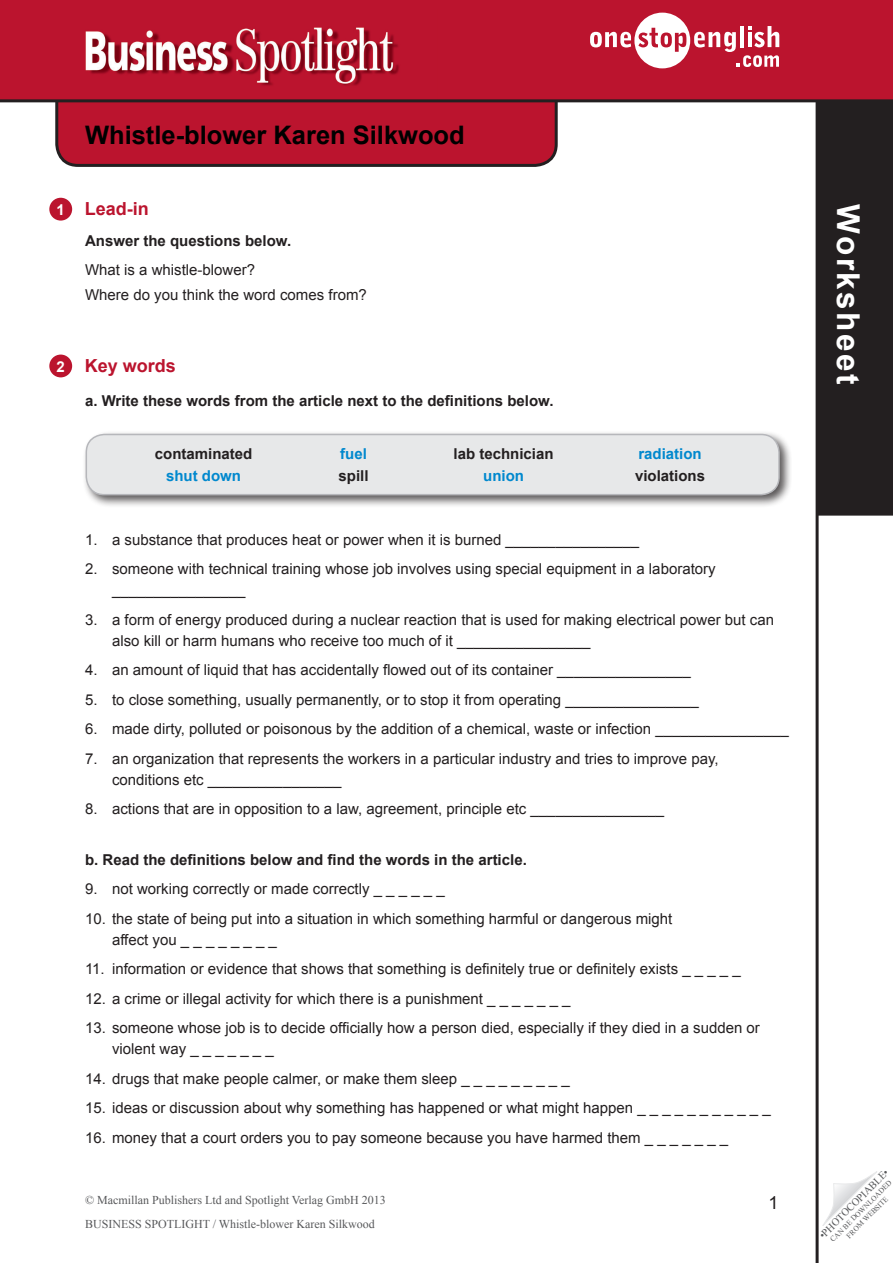
<style>
.page{position:relative;width:893px;height:1263px;background:#fff}
.page>*{position:absolute;margin:0;border:0;box-sizing:border-box;transform-origin:0 0}
.t1{font:700 31.5px "Arial";letter-spacing:.08em;color:#fff}
.t2{font:700 25.5px "Arial";color:#000}
.t3{font:700 18px "Arial";color:#bb142e}
.t4{font:18px "Arial";color:#231f20}
.worksheet_regular{font:15px/21px "Arial";color:#231f20}
.worksheet_regular-2{font:700 15px "Arial";color:#231f20}
.worksheet_regular-3{font:700 15px "Arial";color:#0088ce}
.t5{font:12px "Times New Roman";color:#57585a}
.t6{font:10.5px "Times New Roman";color:#57585a}
.t7{font:7.5px/9px "Times New Roman";color:#57585a;text-align:center}
.s1{font-size:15px;color:#fff}
</style>
<div class="page">
<svg style="left:822px;top:1171px;width:55px;height:55px"></svg>
<div style="left:49px;top:198px;width:23px;height:23px;background:#bb142e;border-radius:50%"></div>
<hr style="left:816px;top:99px;width:3px;height:1164px;background:#231f20">
<div style="left:818px;top:99px;width:74px;height:416px;background:#231f20"></div>
<div style="left:817px;top:99px;width:76px;height:417px;border:2px solid #231f20"></div>
<svg style="left:55px;top:102px;width:503px;height:65px;background:#b2162e"></svg>
<div style="left:0;top:0;width:893px;height:101px;background:#bb142e"></div>
<img style="left:85px;top:27px;width:314px;height:59px">
<hr style="left:0;top:99px;width:893px;height:3px;background:#231f20">
<svg style="left:590px;top:13px;width:189px;height:55px"></svg>
<div style="left:49px;top:355px;width:23px;height:22px;background:#bb142e;border-radius:50%"></div>
<div style="left:82px;top:430px;width:710px;height:78px;background:#231f20;opacity:.75"></div>
<div style="left:86px;top:434px;width:693px;height:61px;background:#e7e8e9;border-radius:18px"></div>
<div style="left:86px;top:434px;width:694px;height:61px;border:2px solid #b6b7bb;border-radius:18px"></div>
<p class="t2" style="left:85px;top:118px;width:381px">Whistle-blower Karen Silkwood</p>
<p class="t3" style="left:56px;top:196px;width:94px"><span class="s1">1</span> Lead-in</p>
<p class="worksheet_regular-2" style="left:85px;top:230px;width:208px">Answer the questions below.</p>
<p class="worksheet_regular" style="left:85px;top:259px;width:172px">What is a whistle-blower?</p>
<p class="worksheet_regular" style="left:85px;top:285px;width:283px">Where do you think the word comes from?</p>
<p class="t3" style="left:56px;top:353px;width:121px"><span class="s1">2</span> Key words</p>
<p class="worksheet_regular-2" style="left:85px;top:390px;width:470px">a. Write these words from the article next to the definitions below.</p>
<p class="worksheet_regular-2" style="left:155px;top:443px;width:99px">contaminated</p>
<p class="worksheet_regular-3" style="left:340px;top:443px;width:28px">fuel</p>
<p class="worksheet_regular-2" style="left:454px;top:443px;width:102px">lab technician</p>
<p class="worksheet_regular-3" style="left:638px;top:443px;width:65px">radiation</p>
<p class="worksheet_regular-3" style="left:166px;top:466px;width:76px">shut down</p>
<p class="worksheet_regular-2" style="left:339px;top:466px;width:32px">spill</p>
<p class="worksheet_regular-3" style="left:483px;top:466px;width:42px">union</p>
<p class="worksheet_regular-2" style="left:635px;top:466px;width:72px">violations</p>
<p class="worksheet_regular" style="left:85px;top:529px;width:555px">1. a substance that produces heat or power when it is burned ________________</p>
<p class="worksheet_regular" style="left:112px;top:558px;width:605px;text-indent:-27px">2. someone with technical training whose job involves using special equipment in a laboratory ________________</p>
<p class="worksheet_regular" style="left:112px;top:609px;width:663px;text-indent:-27px">3. a form of energy produced during a nuclear reaction that is used for making electrical power but can also kill or harm humans who receive too much of it ________________</p>
<p class="worksheet_regular" style="left:85px;top:659px;width:607px">4. an amount of liquid that has accidentally flowed out of its container ________________</p>
<p class="worksheet_regular" style="left:85px;top:689px;width:615px">5. to close something, usually permanently, or to stop it from operating ________________</p>
<p class="worksheet_regular" style="left:85px;top:718px;width:705px">6. made dirty, polluted or poisonous by the addition of a chemical, waste or infection ________________</p>
<p class="worksheet_regular" style="left:112px;top:748px;width:608px;text-indent:-27px">7. an organization that represents the workers in a particular industry and tries to improve pay, conditions etc ________________</p>
<p class="worksheet_regular" style="left:85px;top:798px;width:580px">8. actions that are in opposition to a law, agreement, principle etc ________________</p>
<p class="worksheet_regular-2" style="left:85px;top:849px;width:443px">b. Read the definitions below and find the words in the article.</p>
<p class="worksheet_regular" style="left:85px;top:878px;width:361px">9. not working correctly or made correctly _ _ _ _ _ _</p>
<p class="worksheet_regular" style="left:112px;top:908px;width:562px;text-indent:-27px">10. the state of being put into a situation in which something harmful or dangerous might affect you _ _ _ _ _ _ _ _</p>
<p class="worksheet_regular" style="left:85px;top:958px;width:657px">11. information or evidence that shows that something is definitely true or definitely exists _ _ _ _ _</p>
<p class="worksheet_regular" style="left:85px;top:988px;width:487px">12. a crime or illegal activity for which there is a punishment _ _ _ _ _ _ _</p>
<p class="worksheet_regular" style="left:112px;top:1017px;width:649px;text-indent:-27px">13. someone whose job is to decide officially how a person died, especially if they died in a sudden or violent way _ _ _ _ _ _ _</p>
<p class="worksheet_regular" style="left:85px;top:1068px;width:486px">14. drugs that make people calmer, or make them sleep _ _ _ _ _ _ _ _ _</p>
<p class="worksheet_regular" style="left:85px;top:1097px;width:687px">15. ideas or discussion about why something has happened or what might happen _ _ _ _ _ _ _ _ _ _ _</p>
<p class="worksheet_regular" style="left:85px;top:1127px;width:645px">16. money that a court orders you to pay someone because you have harmed them _ _ _ _ _ _ _</p>
<p class="t5" style="left:85px;top:1192px;width:302px">© Macmillan Publishers Ltd and Spotlight Verlag GmbH 2013</p>
<p class="t5" style="left:85px;top:1215px;width:291px">BUSINESS SPOTLIGHT / Whistle-blower Karen Silkwood</p>
<p class="t4" style="left:769px;top:1191px;width:12px">1</p>
<p class="t1" style="left:869px;top:204px;width:182px;rotate:90deg">Worksheet</p>
<p class="t6" style="left:816px;top:1232px;width:95px;rotate:-45deg">•PHOTOCOPIABLE•</p>
<p class="t7" style="left:828px;top:1237px;width:85px;rotate:-45deg">CAN BE DOWNLOADED<br>FROM WEBSITE</p>
</div>
